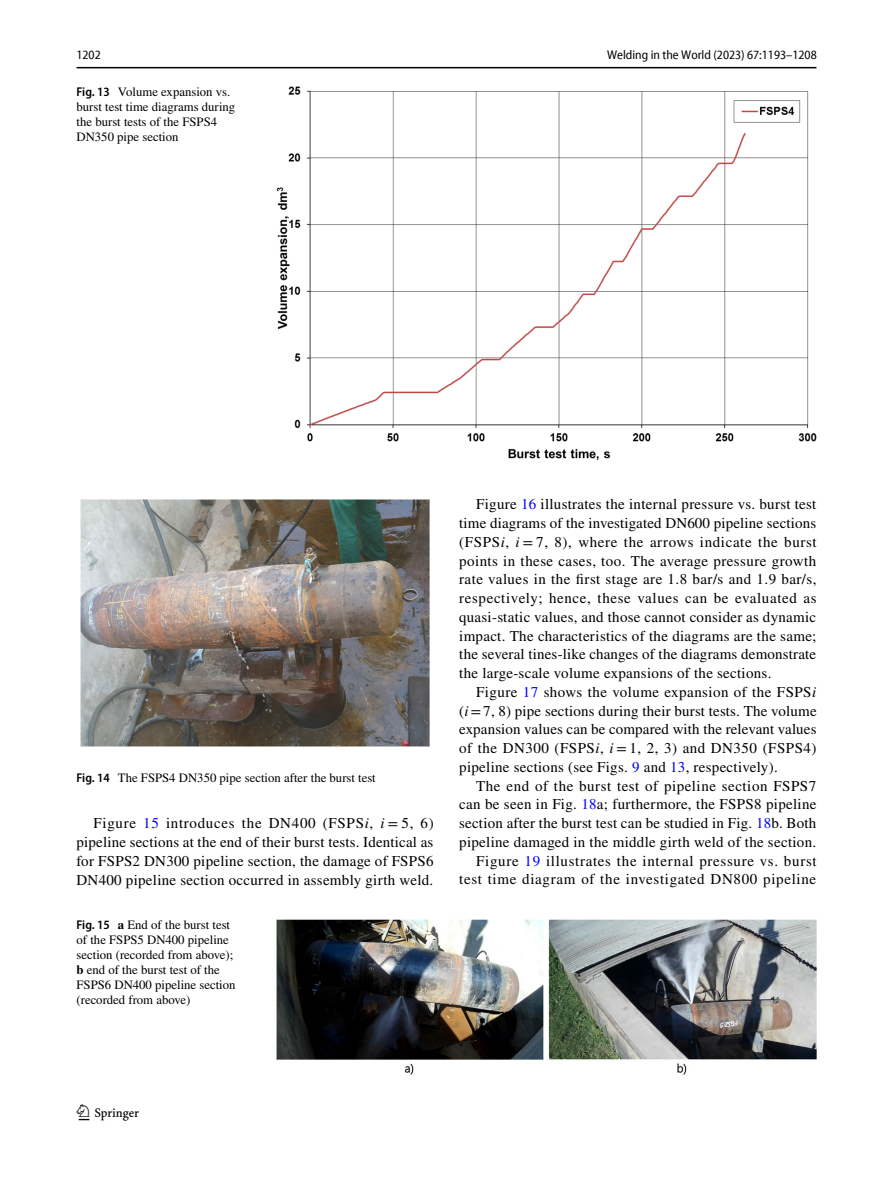
<style>
.page{position:relative;width:893px;height:1187px;background:#fff}
.page>*{position:absolute;margin:0;border:0;box-sizing:border-box;transform-origin:0 0}
.t1{font:22.5px "Springnew Regular 2";color:#000}
.t2{font:15px/18.8px "STIX";letter-spacing:.02em;color:#000;text-align:justify}
.t3{font:12.75px/15px "STIX";color:#000}
.t4{font:semi-condensed 12.75px "Myriad Pro Unic";color:#000}
.s1{font-family:"Myriad Pro";font-weight:600;font-stretch:semi-condensed}
.s2{color:#00f}
.s3{font-style:italic}
.s4{font-weight:700}
</style>
<div class="page">
<hr style="left:77px;top:67px;width:739px;height:1px;background:#000">
<img style="left:276px;top:87px;width:540px;height:373px">
<img style="left:81px;top:499px;width:348px;height:247px">
<img style="left:276px;top:919px;width:540px;height:154px">
<p class="t4" style="left:77px;top:50px;width:26px">1202</p>
<p class="t4" style="left:607px;top:50px;width:211px">Welding in the World (2023) 67:1193–1208</p>
<p class="t3" style="left:77px;top:85px;width:160px"><span class="s1">Fig. 13</span> Volume expansion vs. burst test time diagrams during the burst tests of the FSPS4<br>DN350 pipe section</p>
<p class="t3" style="left:77px;top:770px;width:301px"><span class="s1">Fig. 14</span> The FSPS4 DN350 pipe section after the burst test</p>
<p class="t2" style="left:77px;top:815px;width:359px;text-indent:17px">Figure <span class="s2">15</span> introduces the DN400 (FSPS<span class="s3">i</span>, <span class="s3">i</span> = 5, 6) pipeline sections at the end of their burst tests. Identical as for FSPS2 DN300 pipeline section, the damage of FSPS6<br>DN400 pipeline section occurred in assembly girth weld.</p>
<p class="t3" style="left:77px;top:917px;width:161px"><span class="s1">Fig. 15</span> <span class="s4">a</span> End of the burst test of the FSPS5 DN400 pipeline section (recorded from above); <span class="s4">b</span> end of the burst test of the<br>FSPS6 DN400 pipeline section (recorded from above)</p>
<p class="t2" style="left:459px;top:496px;width:359px;text-indent:17px">Figure <span class="s2">16</span> illustrates the internal pressure vs. burst test time diagrams of the investigated DN600 pipeline sections (FSPS<span class="s3">i</span>, <span class="s3">i</span> = 7, 8), where the arrows indicate the burst points in these cases, too. The average pressure growth rate values in the first stage are 1.8 bar/s and 1.9 bar/s, respectively; hence, these values can be evaluated as quasi-static values, and those cannot consider as dynamic impact. The characteristics of the diagrams are the same; the several tines-like changes of the diagrams demonstrate the large-scale volume expansions of the sections.</p>
<p class="t2" style="left:459px;top:683px;width:359px;text-indent:17px">Figure <span class="s2">17</span> shows the volume expansion of the FSPS<span class="s3">i </span>(<span class="s3">i</span>=7, 8) pipe sections during their burst tests. The volume expansion values can be compared with the relevant values of the DN300 (FSPS<span class="s3">i</span>, <span class="s3">i</span> = 1, 2, 3) and DN350 (FSPS4) pipeline sections (see Figs. <span class="s2">9</span> and <span class="s2">13</span>, respectively).</p>
<p class="t2" style="left:459px;top:777px;width:359px;text-align:right">The end of the burst test of pipeline section FSPS7 can be seen in Fig. <span class="s2">18</span>a; furthermore, the FSPS8 pipeline section after the burst test can be studied in Fig. <span class="s2">18</span>b. Both pipeline damaged in the middle girth weld of the section.<br>Figure <span class="s2">19</span> illustrates the internal pressure vs. burst test time diagram of the investigated DN800 pipeline</p>
<h1 class="t1" style="left:79px;top:1104px;width:62px">1 3</h1>
</div>
